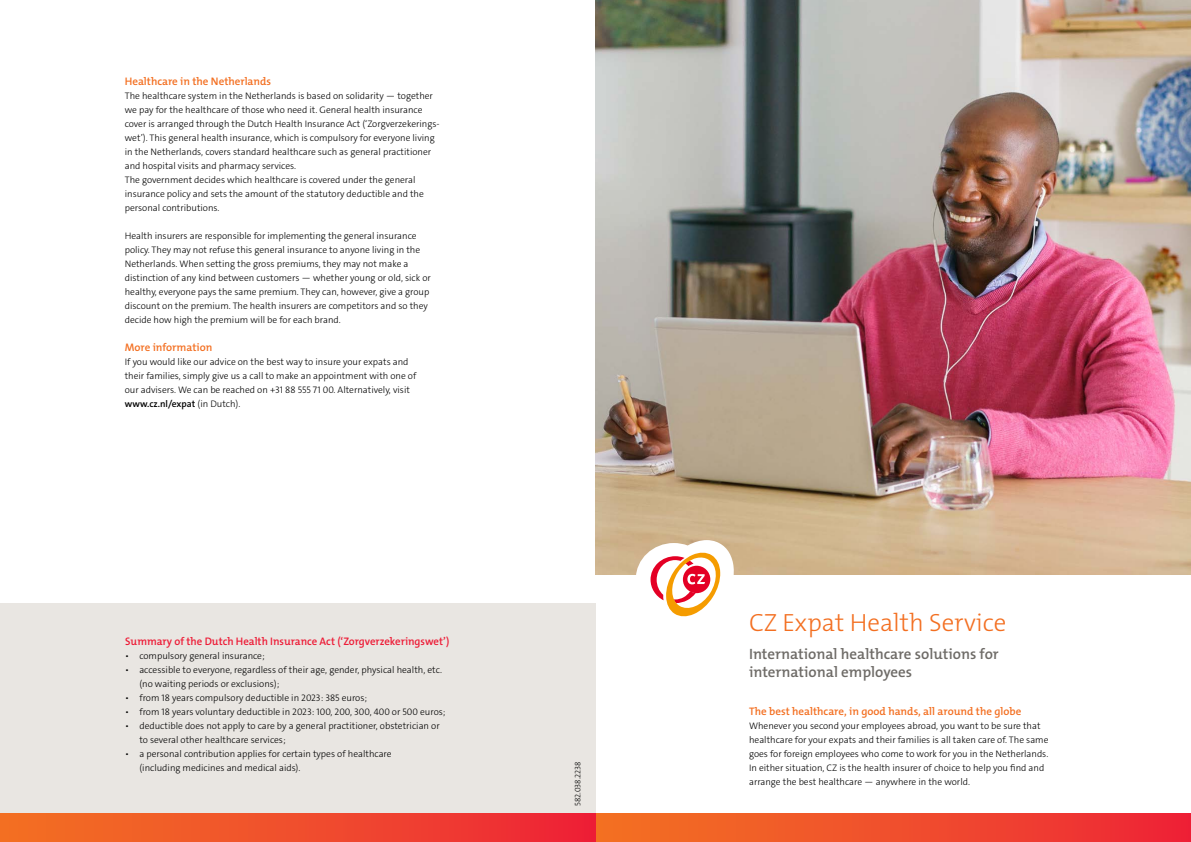
<style>
.page{position:relative;width:1191px;height:842px;background:#fff}
.page>*{position:absolute;margin:0;border:0;box-sizing:border-box;transform-origin:0 0}
.t1{font:300 25px "The Mix Os F";color:#f36f21}
.t2{font:600 15px/18px "The Mix Os F";color:#6e6b67}
.t3{font:600 11px "The Mix Os F";color:#f36f21}
.t4{font:600 11px "The Mix Os F";color:#ed1b36}
.t5{font:300 9.5px/14px "The Sans C4 s";color:#000}
.t6{font:300 8px "The Sans C4 s";color:#000}
.s1{font-weight:600}
</style>
<div class="page">
<img style="left:595px;top:0;width:596px;height:575px">
<div style="left:0;top:603px;width:595px;height:211px;background:#e9e6e2"></div>
<div style="left:595px;top:814px;width:596px;height:28px;background:linear-gradient(to right,#f37422,#ed2637)"></div>
<svg style="left:636px;top:540px;width:99px;height:77px"></svg>
<div style="left:0;top:814px;width:595px;height:28px;background:linear-gradient(to right,#f37322,#ed2437)"></div>
<p class="t3" style="left:125px;top:74px;width:148px">Healthcare in the Netherlands</p>
<p class="t5" style="left:125px;top:89px;width:316px">The healthcare system in the Netherlands is based on solidarity — together we pay for the healthcare of those who need it. General health insurance cover is arranged through the Dutch Health Insurance Act (‘Zorgverzekerings&shy;wet’). This general health insurance, which is compulsory for everyone living in the Netherlands, covers standard healthcare such as general practitioner and hospital visits and pharmacy services.<br>The government decides which healthcare is covered under the general insurance policy and sets the amount of the statutory deductible and the personal contributions.</p>
<p class="t5" style="left:125px;top:229px;width:308px">Health insurers are responsible for implementing the general insurance policy. They may not refuse this general insurance to anyone living in the Netherlands. When setting the gross premiums, they may not make a distinction of any kind between customers — whether young or old, sick or healthy, everyone pays the same premium. They can, however, give a group discount on the premium. The health insurers are competitors and so they decide how high the premium will be for each brand.</p>
<p class="t3" style="left:125px;top:340px;width:89px">More information</p>
<p class="t5" style="left:125px;top:355px;width:293px">If you would like our advice on the best way to insure your expats and their families, simply give us a call to make an appointment with one of our advisers. We can be reached on +31 88 555 71 00. Alternatively, visit <span class="s1">www.cz.nl/expat</span> (in Dutch).</p>
<p class="t4" style="left:125px;top:634px;width:325px">Summary of the Dutch Health Insurance Act (‘Zorgverzekeringswet’)</p>
<p class="t5" style="left:125px;top:649px;width:141px">• compulsory general insurance;</p>
<p class="t5" style="left:139px;top:663px;width:304px;text-indent:-14px">• accessible to everyone, regardless of their age, gender, physical health, etc. (no waiting periods or exclusions);</p>
<p class="t5" style="left:125px;top:691px;width:243px">• from 18 years compulsory deductible in 2023: 385 euros;</p>
<p class="t5" style="left:125px;top:705px;width:322px">• from 18 years voluntary deductible in 2023: 100, 200, 300, 400 or 500 euros;</p>
<p class="t5" style="left:139px;top:719px;width:302px;text-indent:-14px">• deductible does not apply to care by a general practitioner, obstetrician or to several other healthcare services;</p>
<p class="t5" style="left:139px;top:747px;width:254px;text-indent:-14px">• a personal contribution applies for certain types of healthcare (including medicines and medical aids).</p>
<p class="t6" style="left:572px;top:806px;width:46px;rotate:-90deg">582.038.2238</p>
<h1 class="t1" style="left:749px;top:606px;width:259px">CZ Expat Health Service</h1>
<h2 class="t2" style="left:749px;top:645px;width:251px">International healthcare solutions for international employees</h2>
<p class="t3" style="left:749px;top:704px;width:274px">The best healthcare, in good hands, all around the globe</p>
<p class="t5" style="left:749px;top:719px;width:301px">Whenever you second your employees abroad, you want to be sure that healthcare for your expats and their families is all taken care of. The same goes for foreign employees who come to work for you in the Netherlands.<br>In either situation, CZ is the health insurer of choice to help you find and arrange the best healthcare — anywhere in the world.</p>
</div>
